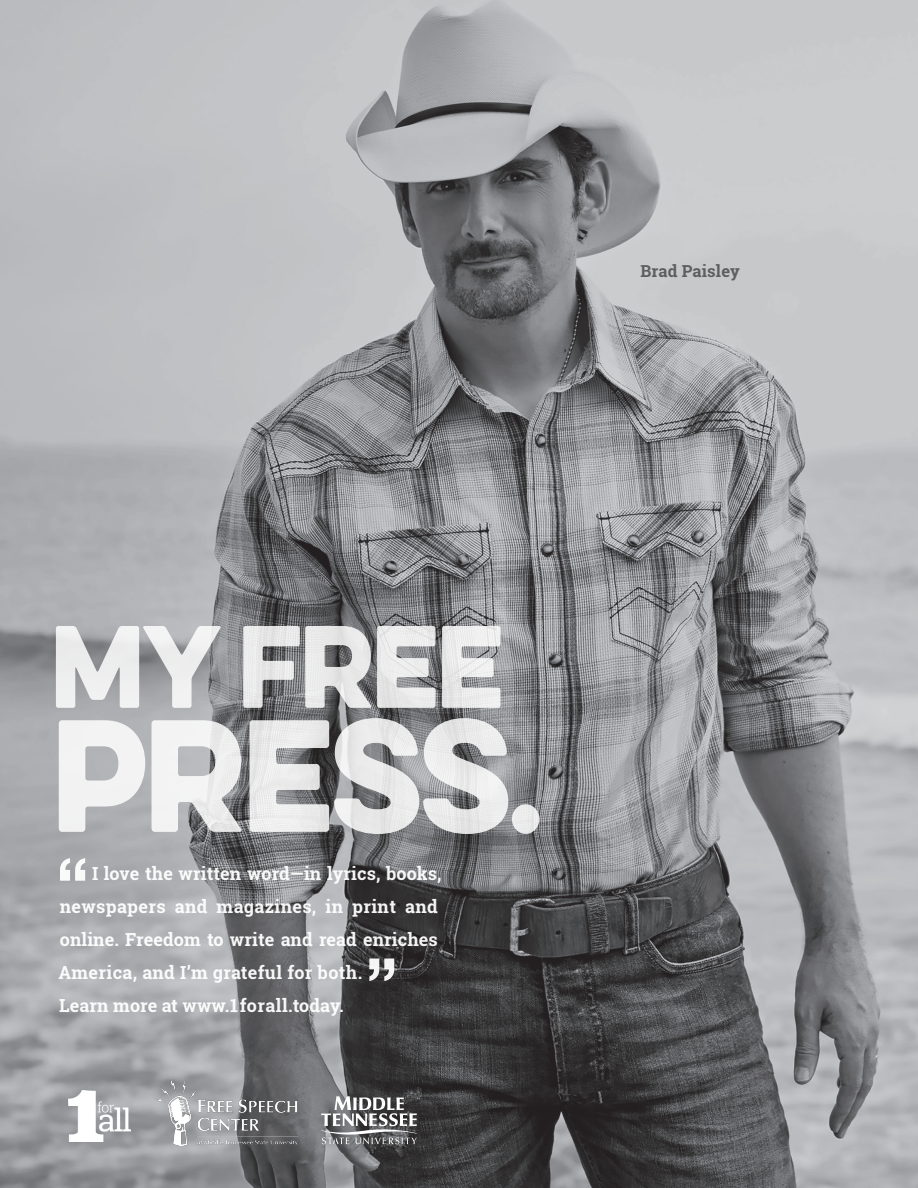
<style>
.page{position:relative;width:918px;height:1188px;background:#fff}
.page>*{position:absolute;margin:0;border:0;box-sizing:border-box;transform-origin:0 0}
.t1{font:143.1px "Eveleth Clean";letter-spacing:-.03em;color:#fff;scale:.93 1}
.t2{font:105px "Eveleth Clean";letter-spacing:-.03em;color:#fff;scale:.93 1}
.t3{font:700 18px/33px "Roboto Slab";letter-spacing:.005em;color:#fff}
.t4{font:700 16.5px "Roboto Slab";letter-spacing:.01em;color:#565759}
.s1{font-size:117.6px}
</style>
<div class="page">
<img style="left:0;top:0;width:918px;height:1188px">
<svg style="left:321px;top:1096px;width:96px;height:48px"></svg>
<img style="left:68px;top:1090px;width:63px;height:51px">
<img style="left:156px;top:1078px;width:141px;height:67px">
<svg style="left:60px;top:858px;width:25px;height:23px"></svg>
<svg style="left:369px;top:958px;width:25px;height:23px"></svg>
<p class="t4" style="left:640px;top:260px;width:101px">Brad Paisley</p>
<h2 class="t2" style="left:50px;top:586px;width:490px">MY FREE</h2>
<h1 class="t1" style="left:51px;top:666px;width:531px">PRESS<span class="s1">.</span></h1>
<p class="t3" style="left:58px;top:856px;width:385px;text-indent:34px">I love the written word—in lyrics, books, newspapers and magazines, in print and online. Freedom to write and read enriches America, and I’m grateful for both.<br>Learn more at www.1forall.today.</p>
</div>
